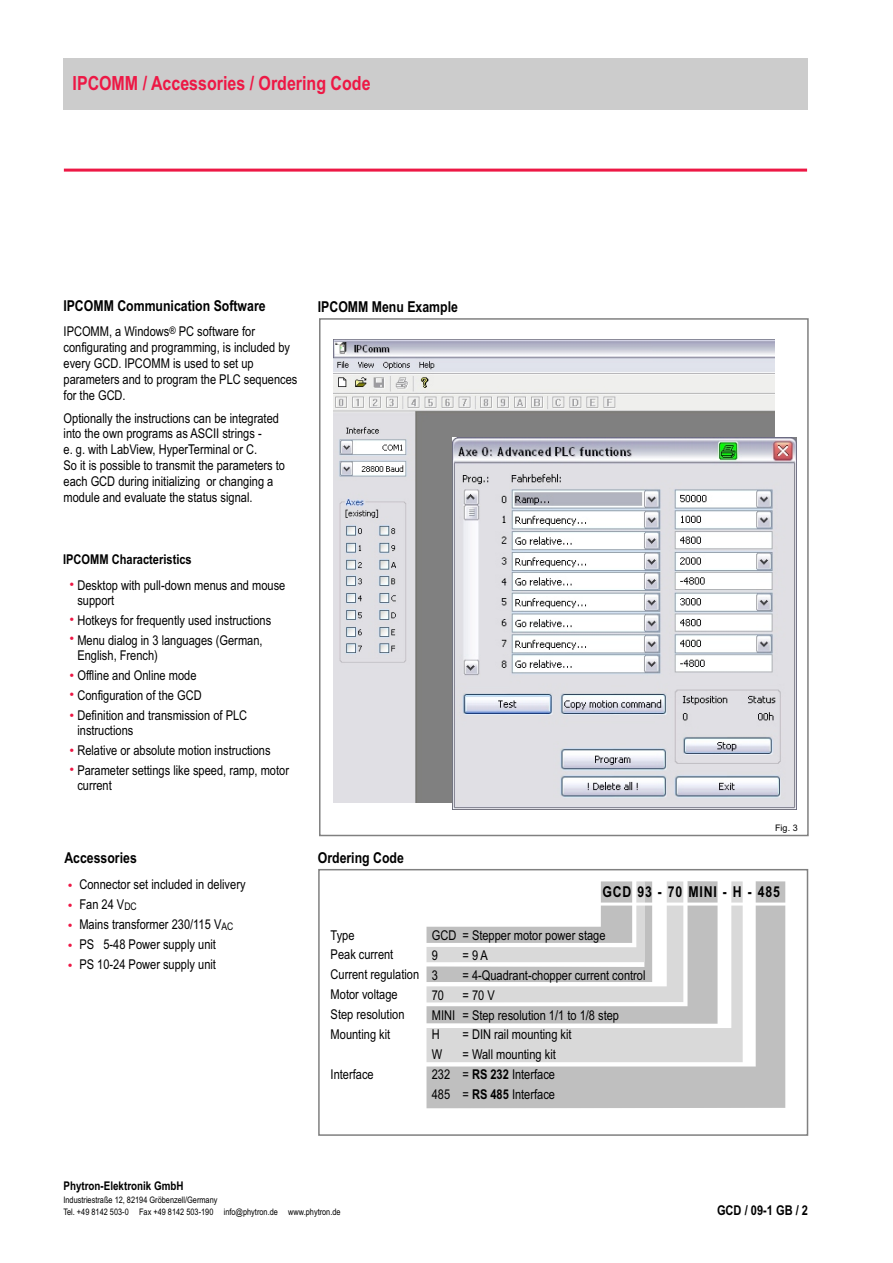
<style>
.page{position:relative;width:893px;height:1263px;background:#fff}
.page>*{position:absolute;margin:0;border:0;box-sizing:border-box;transform-origin:0 0}
.t1{font:700 19.5px "Arial Narrow";color:#ed1845}
.t2{font:700 15px "Arial Narrow";color:#000}
.t3{font:700 15px "Arial Narrow";letter-spacing:.055em;color:#000}
.t4{font:13.5px/19.8px "Arial Narrow";color:#000}
.t5{font:700 13.5px "Arial Narrow";color:#000}
.t6{font:13.5px/19.8px "Arial";color:#ed1845}
.t7{font:700 12px "Arial Narrow";color:#000}
.t8{font:9px/12.1px "Arial Narrow";color:#000}
.t9{font:9px "Arial";color:#000}
.s1{font-size:10.5px}
.s2{font-family:"Arial";color:#ed1845}
.s3{font-weight:700}
</style>
<div class="page">
<img style="left:333px;top:339px;width:441px;height:463px">
<img style="left:453px;top:438px;width:343px;height:371px">
<div style="left:318px;top:869px;width:490px;height:267px;border:2px solid #808080"></div>
<hr style="left:64px;top:169px;width:743px;height:3px;background:#ed1845">
<div style="left:64px;top:58px;width:744px;height:51px;background:#ccc"></div>
<div style="left:319px;top:318px;width:490px;height:518px;border:2px solid #808080"></div>
<svg style="left:426px;top:881px;width:359px;height:227px"></svg>
<hr style="left:596px;top:902px;width:208px;height:3px;background:#fff">
<h1 class="t1" style="left:73px;top:76px;width:300px">IPCOMM / Accessories / Ordering Code</h1>
<p class="t2" style="left:63px;top:300px;width:204px">IPCOMM Communication Software</p>
<p class="t2" style="left:318px;top:301px;width:142px">IPCOMM Menu Example</p>
<p class="t4" style="left:64px;top:325px;width:235px;line-height:15.9px">IPCOMM, a Windows<span class="s1">®</span> PC software for configurating and programming, is included by every GCD. IPCOMM is used to set up parameters and to program the PLC sequences for the GCD.</p>
<p class="t4" style="left:64px;top:411px;width:223px;line-height:15.9px">Optionally the instructions can be integrated into the own programs as ASCII strings -<br>e. g. with LabView, HyperTerminal or C.<br>So it is possible to transmit the parameters to each GCD during initializing or changing a module and evaluate the status signal.</p>
<p class="t5" style="left:63px;top:555px;width:130px">IPCOMM Characteristics</p>
<p class="t4" style="left:77px;top:578px;width:209px;line-height:15.3px;text-indent:-8px"><span class="s2">•</span> Desktop with pull-down menus and mouse support</p>
<p class="t4" style="left:70px;top:611px;width:203px"><span class="s2">•</span> Hotkeys for frequently used instructions</p>
<p class="t4" style="left:77px;top:633px;width:187px;line-height:15.3px;text-indent:-8px"><span class="s2">•</span> Menu dialog in 3 languages (German,<br>English, French)</p>
<p class="t4" style="left:70px;top:666px;width:129px"><span class="s2">•</span> Offline and Online mode</p>
<p class="t4" style="left:70px;top:686px;width:134px"><span class="s2">•</span> Configuration of the GCD</p>
<p class="t4" style="left:77px;top:708px;width:171px;line-height:15.3px;text-indent:-8px"><span class="s2">•</span> Definition and transmission of PLC instructions</p>
<p class="t4" style="left:70px;top:741px;width:203px"><span class="s2">•</span> Relative or absolute motion instructions</p>
<p class="t4" style="left:77px;top:763px;width:213px;line-height:15.3px;text-indent:-8px"><span class="s2">•</span> Parameter settings like speed, ramp, motor current</p>
<p class="t2" style="left:64px;top:852px;width:74px">Accessories</p>
<p class="t4" style="left:79px;top:876px;width:168px">Connector set included in delivery<br>Fan 24 V<sub>DC<br></sub>Mains transformer 230/115 V<sub>AC<br></sub>PS 5-48 Power supply unit<br>PS 10-24 Power supply unit</p>
<p class="t6" style="left:68px;top:877px;width:6px">•</p>
<p class="t6" style="left:68px;top:897px;width:6px">• •</p>
<p class="t6" style="left:68px;top:936px;width:6px">• •</p>
<p class="t2" style="left:318px;top:852px;width:88px">Ordering Code</p>
<p class="t4" style="left:331px;top:926px;width:90px">Type<br>Peak current<br>Current regulation<br>Motor voltage<br>Step resolution<br>Mounting kit</p>
<p class="t4" style="left:331px;top:1065px;width:45px">Interface</p>
<p class="t9" style="left:775px;top:824px;width:24px">Fig. 3</p>
<p class="t3" style="left:602px;top:886px;width:179px">GCD 93 - 70 MINI - H - 485</p>
<p class="t4" style="left:462px;top:927px;width:185px;text-indent:-31px">GCD = Stepper motor power stage<br>= 9 A<br>= 4-Quadrant-chopper current control = 70 V<br>= Step resolution 1/1 to 1/8 step<br>= DIN rail mounting kit<br>= Wall mounting kit<br>= <span class="s3">RS 232</span> Interface<br>= <span class="s3">RS 485</span> Interface</p>
<p class="t4" style="left:432px;top:946px;width:25px">9<br>3<br>70<br>MINI<br>H<br>W<br>232<br>485</p>
<p class="t7" style="left:63px;top:1181px;width:122px">Phytron-Elektronik GmbH</p>
<p class="t8" style="left:63px;top:1194px;width:279px">Industriestraße 12, 82194 Gröbenzell/Germany<br>Tel. +49 8142 503-0 Fax +49 8142 503-190 info@phytron.de www.phytron.de</p>
<p class="t5" style="left:717px;top:1205px;width:93px">GCD / 09-1 GB / 2</p>
</div>
